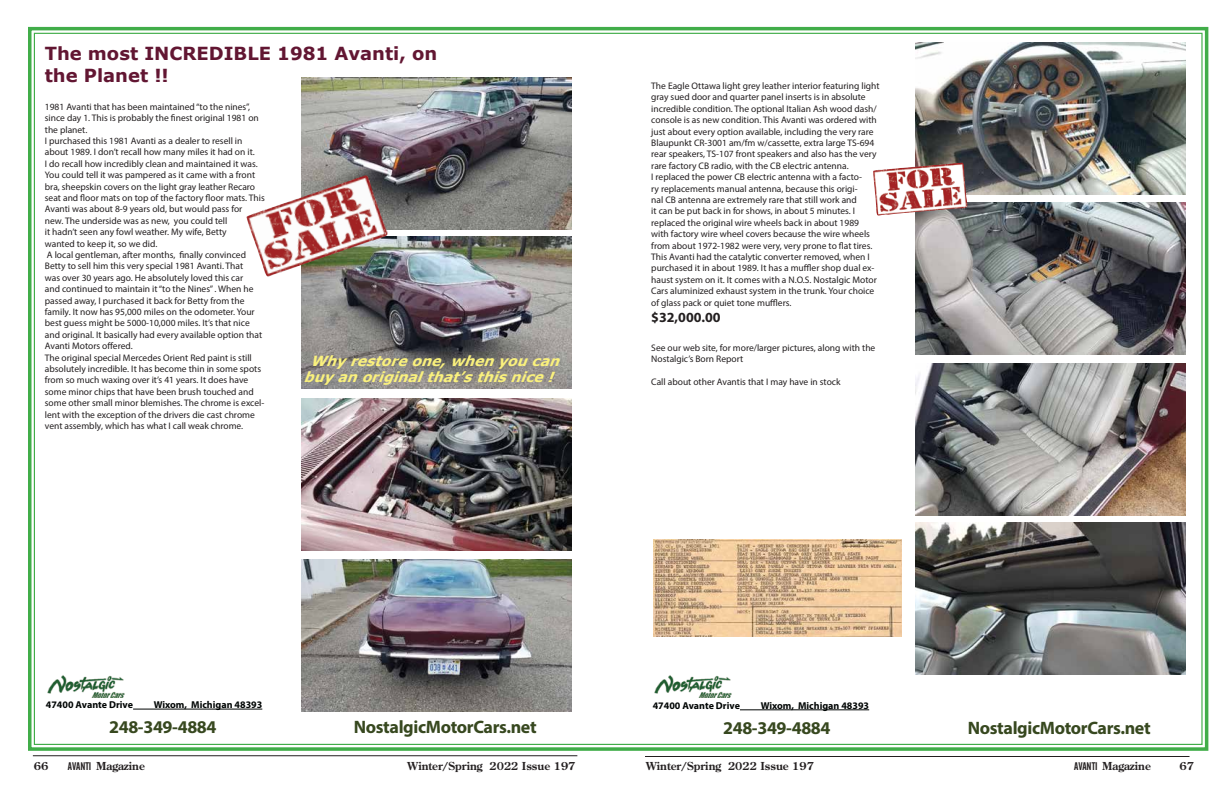
<style>
.page{position:relative;width:1224px;height:792px;background:#fff}
.page>*{position:absolute;margin:0;border:0;box-sizing:border-box;transform-origin:0 0}
.t1{font:700 18px "Myriad Pro";letter-spacing:-.02em;color:#37481f}
.t2{font:700 18px/21.6px "Verdana";color:#621632}
.t3{font:italic 700 14px/16.8px "Verdana";color:#faf17d;text-align:center}
.t4{font:700 14px "Myriad Pro";color:#231f20}
.t5{font:700 11px "Century Old Style";color:#231f20}
.t6{font:700 10px "Myriad Pro";color:#000504}
.t7{font:9.5px/11.4px "Myriad Pro";color:#231f20}
.s1{font-family:"Alternate Gothic No 2 BT";font-weight:400}
</style>
<div class="page">
<hr style="left:33px;top:755px;width:544px;height:1px;background:#231f20">
<hr style="left:645px;top:756px;width:545px;height:1px;background:#231f20">
<img style="left:28px;top:26px;width:1181px;height:725px">
<h1 class="t2" style="left:45px;top:43px;width:394px">The most INCREDIBLE 1981 Avanti, on the Planet !!</h1>
<p class="t7" style="left:45px;top:101px;width:221px">1981 Avanti that has been maintained “to the nines”, since day 1. This is probably the finest original 1981 on the planet.<br>I purchased this 1981 Avanti as a dealer to resell in about 1989. I don’t recall how many miles it had on it.<br>I do recall how incredibly clean and maintained it was.<br>You could tell it was pampered as it came with a front bra, sheepskin covers on the light gray leather Recaro seat and floor mats on top of the factory floor mats. This Avanti was about 8-9 years old, but would pass for<br>new. The underside was as new, you could tell<br>it hadn’t seen any fowl weather. My wife, Betty<br>wanted to keep it, so we did.<br>A local gentleman, after months, finally convinced Betty to sell him this very special 1981 Avanti. That<br>was over 30 years ago. He absolutely loved this car<br>and continued to maintain it “to the Nines” . When he passed away, I purchased it back for Betty from the family. It now has 95,000 miles on the odometer. Your best guess might be 5000-10,000 miles. It’s that nice and original. It basically had every available option that Avanti Motors offered.<br>The original special Mercedes Orient Red paint is still absolutely incredible. It has become thin in some spots from so much waxing over it’s 41 years. It does have some minor chips that have been brush touched and some other small minor blemishes. The chrome is excel&shy;lent with the exception of the drivers die cast chrome vent assembly, which has what I call weak chrome.</p>
<h2 class="t3" style="left:304px;top:352px;width:264px">Whyrestoreone,whenyoucan buyanoriginalthat’sthisnice!</h2>
<p class="t7" style="left:651px;top:80px;width:230px">The Eagle Ottawa light grey leather interior featuring light gray sued door and quarter panel inserts is in absolute incredible condition. The optional Italian Ash wood dash/ console is as new condition. This Avanti was ordered with just about every option available, including the very rare Blaupunkt CR-3001 am/fm w/cassette, extra large TS-694 rear speakers, TS-107 front speakers and also has the very rare factory CB radio, with the CB electric antenna.<br>I replaced the power CB electric antenna with a facto-<br>ry replacements manual antenna, because this origi-<br>nal CB antenna are extremely rare that still work and<br>it can be put back in for shows, in about 5 minutes. I replaced the original wire wheels back in about 1989<br>with factory wire wheel covers because the wire wheels from about 1972-1982 were very, very prone to flat tires.<br>This Avanti had the catalytic converter removed, when I purchased it in about 1989. It has a muffler shop dual ex&shy;haust system on it. It comes with a N.O.S. Nostalgic Motor Cars aluminized exhaust system in the trunk. Your choice of glass pack or quiet tone mufflers.</p>
<h2 class="t4" style="left:651px;top:308px;width:71px">$32,000.00</h2>
<p class="t7" style="left:651px;top:341px;width:226px">See our web site, for more/larger pictures, along with the<br>Nostalgic’s Born Report</p>
<p class="t7" style="left:651px;top:376px;width:191px">Call about other Avantis that I may have in stock</p>
<p class="t6" style="left:46px;top:698px;width:89px">47400 Avante Drive</p>
<p class="t6" style="left:154px;top:698px;width:110px">Wixom, Michigan 48393</p>
<h1 class="t1" style="left:109px;top:715px;width:109px">248-349-4884</h1>
<h1 class="t1" style="left:354px;top:715px;width:184px">NostalgicMotorCars.net</h1>
<p class="t6" style="left:653px;top:699px;width:89px">47400 Avante Drive</p>
<p class="t6" style="left:761px;top:699px;width:110px">Wixom, Michigan 48393</p>
<h1 class="t1" style="left:723px;top:716px;width:109px">248-349-4884</h1>
<h1 class="t1" style="left:968px;top:716px;width:184px">NostalgicMotorCars.net</h1>
<p class="t5" style="left:34px;top:758px;width:16px">66</p>
<p class="t5" style="left:68px;top:758px;width:79px"><span class="s1">AVANTI</span> Magazine</p>
<p class="t5" style="left:407px;top:758px;width:170px">Winter/Spring 2022 Issue 197</p>
<p class="t5" style="left:646px;top:759px;width:170px">Winter/Spring 2022 Issue 197</p>
<p class="t5" style="left:1074px;top:759px;width:78px"><span class="s1">AVANTI</span> Magazine</p>
<p class="t5" style="left:1179px;top:759px;width:16px">67</p>
</div>
